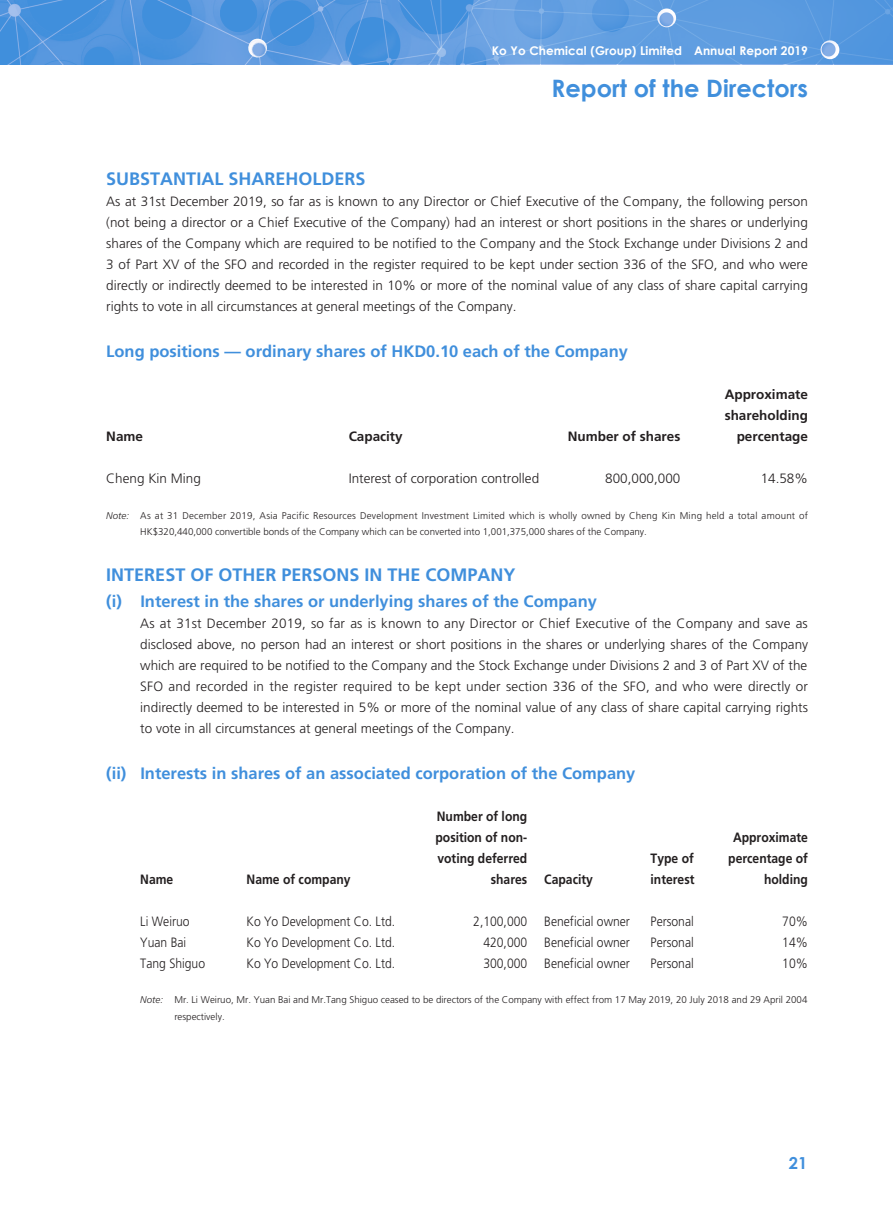
<style>
.page{position:relative;width:893px;height:1212px;background:#fff}
.page>*{position:absolute;margin:0;border:0;box-sizing:border-box;transform-origin:0 0}
.t1{font:700 24px "Century Gothic";color:#408fdc}
.t2{font:700 18px "Frutiger LT Std";color:#408fdc}
.t3{font:700 16.5px "Frutiger LT Std";color:#408fdc}
.t4{font:700 16.5px "Century Gothic";color:#408fdc}
.t5{font:300 13.5px/21px "Frutiger LT Std";color:#231f20;text-align:justify}
.t6{font:300 13.5px "Frutiger LT Std";color:#231f20;scale:.9 1}
.t7{font:700 13.5px/21px "Frutiger LT Std";color:#231f20;text-align:right;scale:.9 1}
.t8{font:700 13.5px/21px "Frutiger LT Std";color:#231f20;text-align:right}
.t9{font:700 12px "Century Gothic";letter-spacing:.005em;color:#fff}
.t10{font:300 9.75px/16.5px "Frutiger LT Std";letter-spacing:.025em;color:#231f20}
.t11{font:300 9.75px/16.5px "Frutiger LT Std";color:#231f20}
.s1{font-style:italic}
</style>
<div class="page">
<img style="left:0;top:0;width:255px;height:64px">
<svg style="left:255px;top:0;width:638px;height:64px;background:#5b9bdf"></svg>
<img style="left:821px;top:40px;width:18px;height:19px;border-radius:9px">
<img style="left:657px;top:9px;width:19px;height:18px;border-radius:9px">
<img style="left:247px;top:39px;width:21px;height:20px">
<p class="t9" style="left:492px;top:41px;width:318px">Ko Yo Chemical (Group) Limited Annual Report 2019</p>
<h1 class="t1" style="left:552px;top:70px;width:258px">Report of the Directors</h1>
<h2 class="t2" style="left:106px;top:168px;width:261px">SUBSTANTIAL SHAREHOLDERS</h2>
<p class="t5" style="left:106px;top:191px;width:703px">As at 31st December 2019, so far as is known to any Director or Chief Executive of the Company, the following person (not being a director or a Chief Executive of the Company) had an interest or short positions in the shares or underlying shares of the Company which are required to be notified to the Company and the Stock Exchange under Divisions 2 and 3 of Part XV of the SFO and recorded in the register required to be kept under section 336 of the SFO, and who were directly or indirectly deemed to be interested in 10% or more of the nominal value of any class of share capital carrying rights to vote in all circumstances at general meetings of the Company.</p>
<p class="t3" style="left:106px;top:342px;width:523px">Long positions — ordinary shares of HKD0.10 each of the Company</p>
<p class="t8" style="left:106px;top:426px;width:38px">Name</p>
<p class="t8" style="left:349px;top:426px;width:56px">Capacity</p>
<p class="t8" style="left:568px;top:426px;width:114px">Number of shares</p>
<p class="t8" style="left:725px;top:384px;width:85px">Approximate shareholding percentage</p>
<p class="t5" style="left:106px;top:468px;width:96px">Cheng Kin Ming</p>
<p class="t5" style="left:349px;top:468px;width:192px">Interest of corporation controlled</p>
<p class="t5" style="left:605px;top:468px;width:77px">800,000,000</p>
<p class="t5" style="left:761px;top:468px;width:49px">14.58%</p>
<p class="t10" style="left:140px;top:507px;width:669px;text-indent:-34px"><span class="s1">Note:</span> As at 31 December 2019, Asia Pacific Resources Development Investment Limited which is wholly owned by Cheng Kin Ming held a total amount of<br>HK$320,440,000 convertible bonds of the Company which can be converted into 1,001,375,000 shares of the Company.</p>
<h2 class="t2" style="left:106px;top:564px;width:411px">INTEREST OF OTHER PERSONS IN THE COMPANY</h2>
<p class="t3" style="left:106px;top:591px;width:492px">(i) Interest in the shares or underlying shares of the Company</p>
<p class="t5" style="left:140px;top:613px;width:669px">As at 31st December 2019, so far as is known to any Director or Chief Executive of the Company and save as disclosed above, no person had an interest or short positions in the shares or underlying shares of the Company which are required to be notified to the Company and the Stock Exchange under Divisions 2 and 3 of Part XV of the SFO and recorded in the register required to be kept under section 336 of the SFO, and who were directly or indirectly deemed to be interested in 5% or more of the nominal value of any class of share capital carrying rights to vote in all circumstances at general meetings of the Company.</p>
<p class="t3" style="left:106px;top:763px;width:531px">(ii) Interests in shares of an associated corporation of the Company</p>
<p class="t7" style="left:140px;top:869px;width:38px">Name</p>
<p class="t7" style="left:247px;top:869px;width:117px">Name of company</p>
<p class="t7" style="left:435px;top:806px;width:103px">Number of long position of non&shy;voting deferred shares</p>
<p class="t7" style="left:544px;top:869px;width:56px">Capacity</p>
<p class="t7" style="left:651px;top:848px;width:50px;text-align:left">Type of interest</p>
<p class="t7" style="left:728px;top:827px;width:90px">Approximate percentage of holding</p>
<p class="t6" style="left:140px;top:913px;width:56px">Li Weiruo</p>
<p class="t6" style="left:247px;top:913px;width:167px">Ko Yo Development Co. Ltd.</p>
<p class="t6" style="left:473px;top:913px;width:62px">2,100,000</p>
<p class="t6" style="left:544px;top:913px;width:97px">Beneficial owner</p>
<p class="t6" style="left:651px;top:913px;width:50px">Personal</p>
<p class="t6" style="left:782px;top:913px;width:30px">70%</p>
<p class="t6" style="left:140px;top:934px;width:53px">Yuan Bai</p>
<p class="t6" style="left:247px;top:934px;width:167px">Ko Yo Development Co. Ltd.</p>
<p class="t6" style="left:483px;top:934px;width:50px">420,000</p>
<p class="t6" style="left:544px;top:934px;width:97px">Beneficial owner</p>
<p class="t6" style="left:651px;top:934px;width:50px">Personal</p>
<p class="t6" style="left:782px;top:934px;width:30px">14%</p>
<p class="t6" style="left:140px;top:955px;width:74px">Tang Shiguo</p>
<p class="t6" style="left:247px;top:955px;width:167px">Ko Yo Development Co. Ltd.</p>
<p class="t6" style="left:483px;top:955px;width:50px">300,000</p>
<p class="t6" style="left:544px;top:955px;width:97px">Beneficial owner</p>
<p class="t6" style="left:651px;top:955px;width:50px">Personal</p>
<p class="t6" style="left:782px;top:955px;width:30px">10%</p>
<p class="t11" style="left:174px;top:991px;width:635px;text-indent:-34px"><span class="s1">Note:</span> Mr. Li Weiruo, Mr. Yuan Bai and Mr.Tang Shiguo ceased to be directors of the Company with effect from 17 May 2019, 20 July 2018 and 29 April 2004 respectively.</p>
<p class="t4" style="left:789px;top:1150px;width:20px">21</p>
</div>
